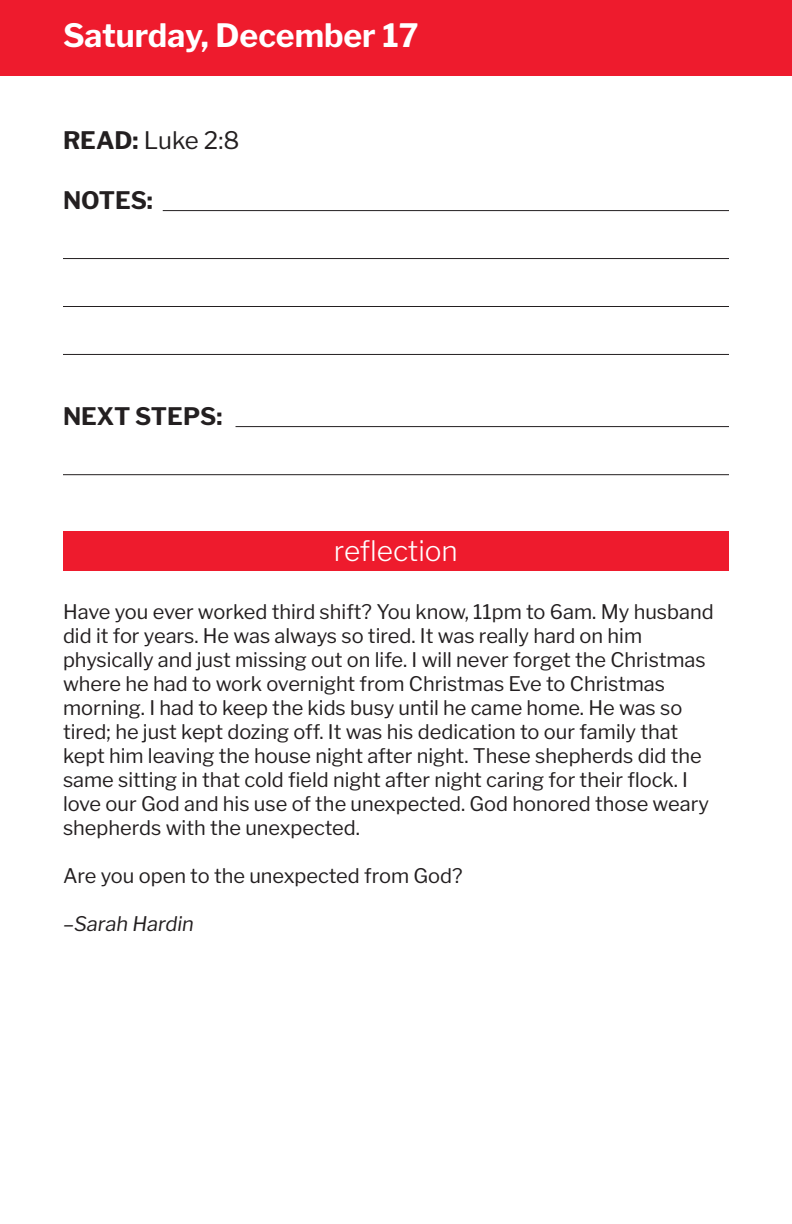
<style>
.page{position:relative;width:792px;height:1224px;background:#fff}
.page>*{position:absolute;margin:0;border:0;box-sizing:border-box;transform-origin:0 0}
.t1{font:700 32px "Libre Franklin";color:#fff}
.t2{font:300 28px "Libre Franklin";color:#fff}
.t3{font:700 24px "Libre Franklin";color:#231f20}
.t4{font:24px "Libre Franklin";color:#231f20}
.t5{font:20px/24px "Libre Franklin";color:#231f20}
.t6{font:italic 20px "Libre Franklin";color:#231f20}
.s1{font-weight:700}
</style>
<div class="page">
<div style="left:0;top:0;width:792px;height:76px;background:#ee1b2d"></div>
<div style="left:63px;top:531px;width:666px;height:40px;background:#ee1b2d"></div>
<hr style="left:163px;top:210px;width:566px;height:1px;background:#231f20">
<hr style="left:236px;top:426px;width:493px;height:1px;background:#231f20">
<hr style="left:63px;top:258px;width:666px;height:1px;background:#231f20">
<hr style="left:63px;top:306px;width:666px;height:1px;background:#231f20">
<hr style="left:63px;top:354px;width:666px;height:1px;background:#231f20">
<hr style="left:63px;top:474px;width:666px;height:1px;background:#231f20">
<p class="t1" style="left:63px;top:11px;width:357px">Saturday, December 17</p>
<p class="t4" style="left:63px;top:122px;width:178px"><span class="s1">READ:</span> Luke 2:8</p>
<p class="t3" style="left:63px;top:182px;width:91px">NOTES:</p>
<p class="t3" style="left:63px;top:398px;width:161px">NEXT STEPS:</p>
<p class="t2" style="left:334px;top:529px;width:125px">reflection</p>
<p class="t5" style="left:63px;top:597px;width:652px">Have you ever worked third shift? You know, 11pm to 6am. My husband did it for years. He was always so tired. It was really hard on him physically and just missing out on life. I will never forget the Christmas where he had to work overnight from Christmas Eve to Christmas morning. I had to keep the kids busy until he came home. He was so tired; he just kept dozing off. It was his dedication to our family that kept him leaving the house night after night. These shepherds did the same sitting in that cold field night after night caring for their flock. I love our God and his use of the unexpected. God honored those weary shepherds with the unexpected.</p>
<p class="t5" style="left:63px;top:861px;width:401px">Are you open to the unexpected from God?</p>
<p class="t6" style="left:63px;top:908px;width:132px">–Sarah Hardin</p>
</div>
